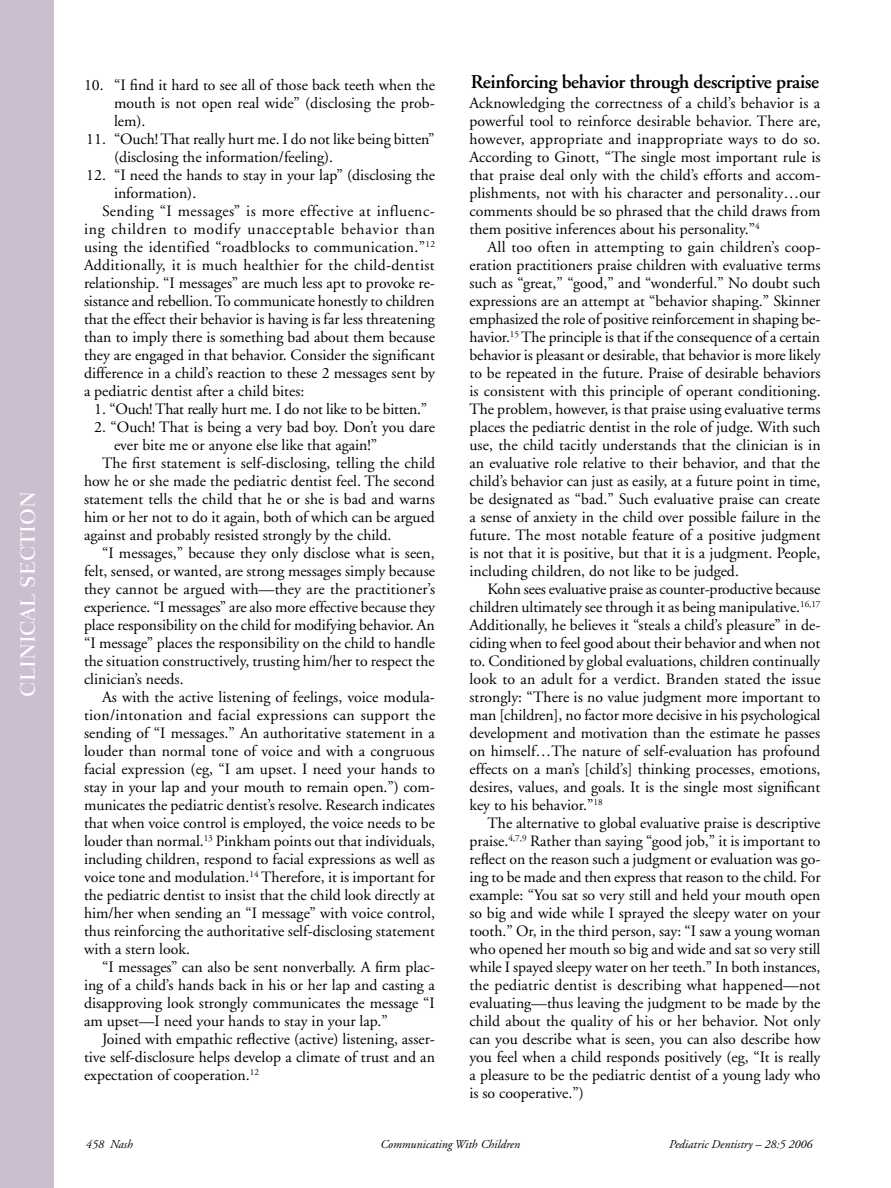
<style>
.page{position:relative;width:891px;height:1188px;background:#fff}
.page>*{position:absolute;margin:0;border:0;box-sizing:border-box;transform-origin:0 0}
.t1{font:21px "Fairfield LH Medium SC";color:#fff}
.MajorB__TopCol{font:600 19.5px "Adobe Garamond";letter-spacing:-.02em;color:#000}
.Body_Text_Indented{font:15.75px/18px "Adobe Garamond";color:#000;text-align:justify}
.Body_Text_FIRST{font:15.75px/18px "Adobe Garamond";color:#000;text-align:justify}
.Reference_Lists{font:15.75px/18px "Adobe Garamond";color:#000}
.Reference_Lists-2{font:15.75px "Adobe Garamond";letter-spacing:-.02em;color:#000}
.t2{font:italic 12px "Adobe Garamond";color:#000}
</style>
<div class="page">
<div style="left:0;top:0;width:54px;height:1188px;background:#cabed0"></div>
<h1 class="t1" style="left:17px;top:697px;width:207px;rotate:-90deg">CLINICAL SECTION</h1>
<p class="Reference_Lists" style="left:114px;top:76px;width:323px;text-align:justify;text-indent:-30px">10. “I find it hard to see all of those back teeth when the mouth is not open real wide” (disclosing the prob&shy;lem).</p>
<p class="Reference_Lists" style="left:114px;top:130px;width:322px;text-indent:-28px">11. “Ouch! That really hurt me. I do not like being bitten” (disclosing the information/feeling).</p>
<p class="Reference_Lists" style="left:114px;top:166px;width:323px;text-indent:-28px">12. “I need the hands to stay in your lap” (disclosing the information).</p>
<p class="Body_Text_Indented" style="left:84px;top:202px;width:353px;text-indent:18px">Sending “I messages” is more effective at influenc&shy;ing children to modify unacceptable behavior than using the identified “roadblocks to communication.”<sup>12<br></sup>Additionally, it is much healthier for the child-dentist relationship. “I messages” are much less apt to provoke re&shy;sistance and rebellion. To communicate honestly to children that the effect their behavior is having is far less threatening than to imply there is something bad about them because they are engaged in that behavior. Consider the significant difference in a child’s reaction to these 2 messages sent by a pediatric dentist after a child bites:</p>
<p class="Reference_Lists-2" style="left:94px;top:401px;width:334px">1. “Ouch! That really hurt me. I do not like to be bitten.”</p>
<p class="Reference_Lists" style="left:114px;top:418px;width:322px;text-indent:-20px">2. “Ouch! That is being a very bad boy. Don’t you dare ever bite me or anyone else like that again!”</p>
<p class="Body_Text_Indented" style="left:84px;top:454px;width:353px;text-indent:18px">The first statement is self-disclosing, telling the child how he or she made the pediatric dentist feel. The second statement tells the child that he or she is bad and warns him or her not to do it again, both of which can be argued against and probably resisted strongly by the child.</p>
<p class="Body_Text_Indented" style="left:84px;top:544px;width:353px;text-indent:18px">“I messages,” because they only disclose what is seen, felt, sensed, or wanted, are strong messages simply because they cannot be argued with—they are the practitioner’s experience. “I messages” are also more effective because they place responsibility on the child for modifying behavior. An “I message” places the responsibility on the child to handle the situation constructively, trusting him/her to respect the clinician’s needs.</p>
<p class="Body_Text_Indented" style="left:84px;top:688px;width:353px;text-indent:18px">As with the active listening of feelings, voice modula&shy;tion/intonation and facial expressions can support the sending of “I messages.” An authoritative statement in a louder than normal tone of voice and with a congruous facial expression (eg, “I am upset. I need your hands to stay in your lap and your mouth to remain open.”) com&shy;municates the pediatric dentist’s resolve. Research indicates that when voice control is employed, the voice needs to be louder than normal.<sup>13</sup> Pinkham points out that individuals, including children, respond to facial expressions as well as voice tone and modulation.<sup>14</sup> Therefore, it is important for the pediatric dentist to insist that the child look directly at him/her when sending an “I message” with voice control, thus reinforcing the authoritative self-disclosing statement with a stern look.</p>
<p class="Body_Text_Indented" style="left:84px;top:958px;width:353px;text-indent:18px">“I messages” can also be sent nonverbally. A firm plac&shy;ing of a child’s hands back in his or her lap and casting a disapproving look strongly communicates the message “I am upset—I need your hands to stay in your lap.”</p>
<p class="Body_Text_Indented" style="left:84px;top:1030px;width:353px;text-indent:18px">Joined with empathic reflective (active) listening, asser&shy;tive self-disclosure helps develop a climate of trust and an expectation of cooperation.<sup>12</sup></p>
<p class="MajorB__TopCol" style="left:471px;top:71px;width:350px">Reinforcing behavior through descriptive praise</p>
<p class="Body_Text_FIRST" style="left:470px;top:94px;width:353px">Acknowledging the correctness of a child’s behavior is a powerful tool to reinforce desirable behavior. There are, however, appropriate and inappropriate ways to do so.<br>According to Ginott, “The single most important rule is that praise deal only with the child’s efforts and accom&shy;plishments, not with his character and personality…our comments should be so phrased that the child draws from them positive inferences about his personality.”<sup>4</sup></p>
<p class="Body_Text_Indented" style="left:470px;top:238px;width:353px;text-indent:18px">All too often in attempting to gain children’s coop&shy;eration practitioners praise children with evaluative terms such as “great,” “good,” and “wonderful.” No doubt such expressions are an attempt at “behavior shaping.” Skinner emphasized the role of positive reinforcement in shaping be&shy;havior.<sup>15</sup> The principle is that if the consequence of a certain behavior is pleasant or desirable, that behavior is more likely to be repeated in the future. Praise of desirable behaviors is consistent with this principle of operant conditioning.<br>The problem, however, is that praise using evaluative terms places the pediatric dentist in the role of judge. With such use, the child tacitly understands that the clinician is in an evaluative role relative to their behavior, and that the child’s behavior can just as easily, at a future point in time, be designated as “bad.” Such evaluative praise can create a sense of anxiety in the child over possible failure in the future. The most notable feature of a positive judgment is not that it is positive, but that it is a judgment. People, including children, do not like to be judged.</p>
<p class="Body_Text_Indented" style="left:470px;top:580px;width:353px;text-indent:18px">Kohn sees evaluative praise as counter-productive because children ultimately see through it as being manipulative.<sup>16,17<br></sup>Additionally, he believes it “steals a child’s pleasure” in de&shy;ciding when to feel good about their behavior and when not to. Conditioned by global evaluations, children continually look to an adult for a verdict. Branden stated the issue strongly: “There is no value judgment more important to man [children], no factor more decisive in his psychological development and motivation than the estimate he passes on himself…The nature of self-evaluation has profound effects on a man’s [child’s] thinking processes, emotions, desires, values, and goals. It is the single most significant key to his behavior.”<sup>18</sup></p>
<p class="Body_Text_Indented" style="left:470px;top:814px;width:353px;text-indent:18px">The alternative to global evaluative praise is descriptive praise.<sup>4,7,9</sup> Rather than saying “good job,” it is important to reflect on the reason such a judgment or evaluation was go&shy;ing to be made and then express that reason to the child. For example: “You sat so very still and held your mouth open so big and wide while I sprayed the sleepy water on your tooth.” Or, in the third person, say: “I saw a young woman who opened her mouth so big and wide and sat so very still while I spayed sleepy water on her teeth.” In both instances, the pediatric dentist is describing what happened—not evaluating—thus leaving the judgment to be made by the child about the quality of his or her behavior. Not only can you describe what is seen, you can also describe how you feel when a child responds positively (eg, “It is really a pleasure to be the pediatric dentist of a young lady who is so cooperative.”)</p>
<p class="t2" style="left:86px;top:1137px;width:48px">458 Nash</p>
<p class="t2" style="left:380px;top:1137px;width:141px">Communicating With Children</p>
<p class="t2" style="left:669px;top:1137px;width:145px">Pediatric Dentistry – 28:5 2006</p>
</div>
